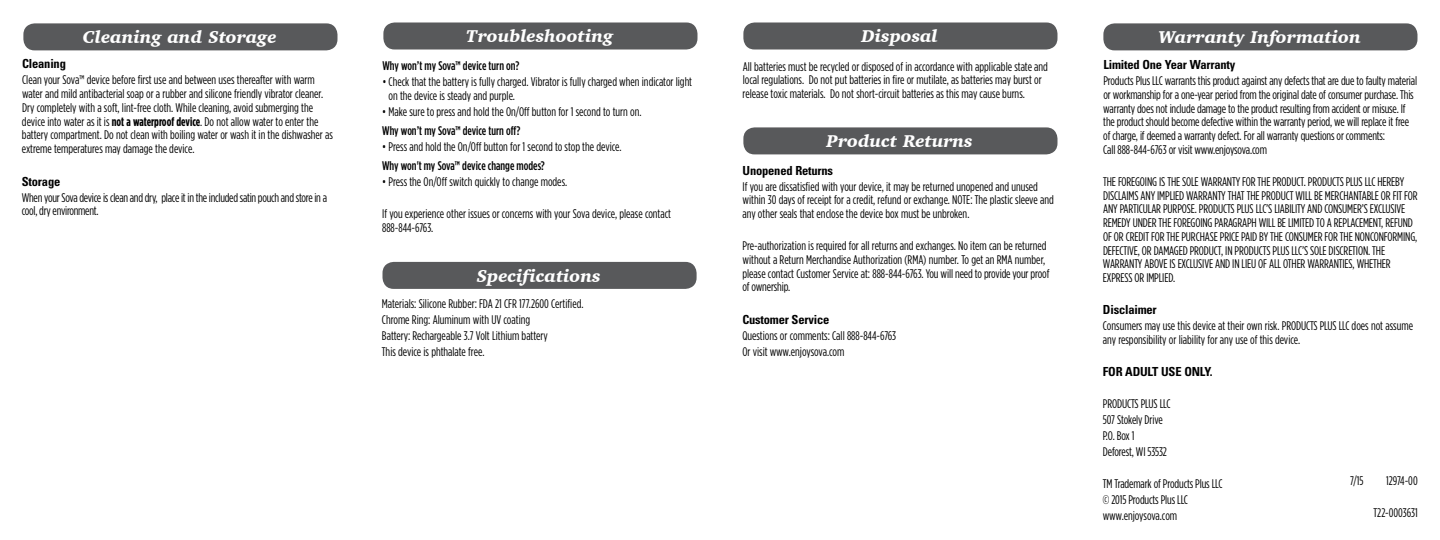
<style>
.page{position:relative;width:1440px;height:540px;background:#fff}
.page>*{position:absolute;margin:0;border:0;box-sizing:border-box;transform-origin:0 0}
.t1{font:italic 900 17.5px "Charter";color:#fff}
.t2{font:12.5px/13.8px "Gotham Condensed";letter-spacing:-.01em;color:#000}
.t3{font:700 condensed 12.5px "Univers";letter-spacing:-.015em;color:#000}
.t4{font:500 12.5px "Gotham Condensed";color:#000}
.s1{font-weight:700}
</style>
<div class="page">
<div style="left:383px;top:22px;width:315px;height:28px;background:#58595b;border-radius:11px"></div>
<div style="left:382px;top:262px;width:315px;height:27px;background:#58595b;border-radius:11px"></div>
<div style="left:743px;top:22px;width:314px;height:28px;background:#58595b;border-radius:11px"></div>
<div style="left:743px;top:127px;width:314px;height:27px;background:#58595b;border-radius:11px"></div>
<div style="left:1103px;top:23px;width:314px;height:27px;background:#58595b;border-radius:11px"></div>
<div style="left:23px;top:23px;width:314px;height:27px;background:#58595b;border-radius:11px"></div>
<h1 class="t1" style="left:466px;top:25px;width:149px">Troubleshooting</h1>
<h1 class="t1" style="left:862px;top:25px;width:78px">Disposal</h1>
<h1 class="t1" style="left:83px;top:26px;width:195px">Cleaning and Storage</h1>
<h1 class="t1" style="left:1159px;top:26px;width:204px">Warranty Information</h1>
<p class="t3" style="left:22px;top:56px;width:45px">Cleaning</p>
<p class="t2" style="left:22px;top:73px;width:313px">Clean your Sova™ device before first use and between uses thereafter with warm water and mild antibacterial soap or a rubber and silicone friendly vibrator cleaner.<br>Dry completely with a soft, lint-free cloth. While cleaning, avoid submerging the device into water as it is <span class="s1">not a waterproof device</span>. Do not allow water to enter the battery compartment. Do not clean with boiling water or wash it in the dishwasher as extreme temperatures may damage the device.</p>
<p class="t3" style="left:22px;top:173px;width:40px">Storage</p>
<p class="t2" style="left:22px;top:190px;width:307px">When your Sova device is clean and dry, place it in the included satin pouch and store in a cool, dry environment.</p>
<p class="t4" style="left:382px;top:59px;width:139px">Why won’t my Sova™ device turn on?</p>
<p class="t2" style="left:389px;top:74px;width:305px;text-indent:-6px">• Check that the battery is fully charged. Vibrator is fully charged when indicator light on the device is steady and purple.</p>
<p class="t2" style="left:382px;top:104px;width:261px">• Make sure to press and hold the On/Off button for 1 second to turn on.</p>
<p class="t4" style="left:382px;top:124px;width:140px">Why won’t my Sova™ device turn off?</p>
<p class="t2" style="left:382px;top:140px;width:241px">• Press and hold the On/Off button for 1 second to stop the device.</p>
<p class="t4" style="left:382px;top:159px;width:164px">Why won't my Sova™ device change modes?</p>
<p class="t2" style="left:382px;top:175px;width:187px">• Press the On/Off switch quickly to change modes.</p>
<p class="t2" style="left:382px;top:207px;width:291px">If you experience other issues or concerns with your Sova device, please contact<br>888-844-6763.</p>
<h1 class="t1" style="left:477px;top:265px;width:125px">Specifications</h1>
<p class="t2" style="left:382px;top:295px;width:203px;line-height:16px">Materials: Silicone Rubber: FDA 21 CFR 177.2600 Certified.<br>Chrome Ring: Aluminum with UV coating<br>Battery: Rechargeable 3.7 Volt Lithium battery<br>This device is phthalate free.</p>
<p class="t2" style="left:743px;top:59px;width:307px">All batteries must be recycled or disposed of in accordance with applicable state and local regulations. Do not put batteries in fire or mutilate, as batteries may burst or release toxic materials. Do not short-circuit batteries as this may cause burns.</p>
<h1 class="t1" style="left:827px;top:130px;width:148px">Product Returns</h1>
<p class="t3" style="left:743px;top:162px;width:92px">Unopened Returns</p>
<p class="t2" style="left:743px;top:179px;width:313px">If you are dissatisfied with your device, it may be returned unopened and unused within 30 days of receipt for a credit, refund or exchange. NOTE: The plastic sleeve and any other seals that enclose the device box must be unbroken.</p>
<p class="t2" style="left:742px;top:239px;width:309px">Pre-authorization is required for all returns and exchanges. No item can be returned without a Return Merchandise Authorization (RMA) number. To get an RMA number, please contact Customer Service at: 888-844-6763. You will need to provide your proof of ownership.</p>
<p class="t3" style="left:742px;top:312px;width:89px">Customer Service</p>
<p class="t2" style="left:742px;top:327px;width:155px;line-height:16px">Questions or comments: Call 888-844-6763<br>Or visit www.enjoysova.com</p>
<p class="t3" style="left:1103px;top:57px;width:134px">Limited One Year Warranty</p>
<p class="t2" style="left:1103px;top:74px;width:316px">Products Plus LLC warrants this product against any defects that are due to faulty material or workmanship for a one-year period from the original date of consumer purchase. This warranty does not include damage to the product resulting from accident or misuse. If the product should become defective within the warranty period, we will replace it free of charge, if deemed a warranty defect. For all warranty questions or comments:<br>Call 888-844-6763 or visit www.enjoysova.com</p>
<p class="t2" style="left:1103px;top:174px;width:316px">THE FOREGOING IS THE SOLE WARRANTY FOR THE PRODUCT. PRODUCTS PLUS LLC HEREBY DISCLAIMS ANY IMPLIED WARRANTY THAT THE PRODUCT WILL BE MERCHANTABLE OR FIT FOR ANY PARTICULAR PURPOSE. PRODUCTS PLUS LLC’S LIABILITY AND CONSUMER’S EXCLUSIVE REMEDY UNDER THE FOREGOING PARAGRAPH WILL BE LIMITED TO A REPLACEMENT, REFUND OF OR CREDIT FOR THE PURCHASE PRICE PAID BY THE CONSUMER FOR THE NONCONFORMING, DEFECTIVE, OR DAMAGED PRODUCT, IN PRODUCTS PLUS LLC’S SOLE DISCRETION. THE WARRANTY ABOVE IS EXCLUSIVE AND IN LIEU OF ALL OTHER WARRANTIES, WHETHER EXPRESS OR IMPLIED.</p>
<p class="t3" style="left:1103px;top:302px;width:55px">Disclaimer</p>
<p class="t2" style="left:1103px;top:319px;width:312px">Consumers may use this device at their own risk. PRODUCTS PLUS LLC does not assume any responsibility or liability for any use of this device.</p>
<p class="t3" style="left:1103px;top:364px;width:111px">FOR ADULT USE ONLY.</p>
<p class="t2" style="left:1103px;top:395px;width:69px;line-height:16px">PRODUCTS PLUS LLC<br>507 Stokely Drive<br>P.O. Box 1<br>Deforest, WI 53532</p>
<p class="t2" style="left:1103px;top:475px;width:121px;line-height:16px">TM Trademark of Products Plus LLC © 2015 Products Plus LLC www.enjoysova.com</p>
<p class="t2" style="left:1350px;top:473px;width:15px">7/15</p>
<p class="t2" style="left:1386px;top:473px;width:33px">12974-00</p>
<p class="t2" style="left:1373px;top:505px;width:46px">T22-0003631</p>
</div>
